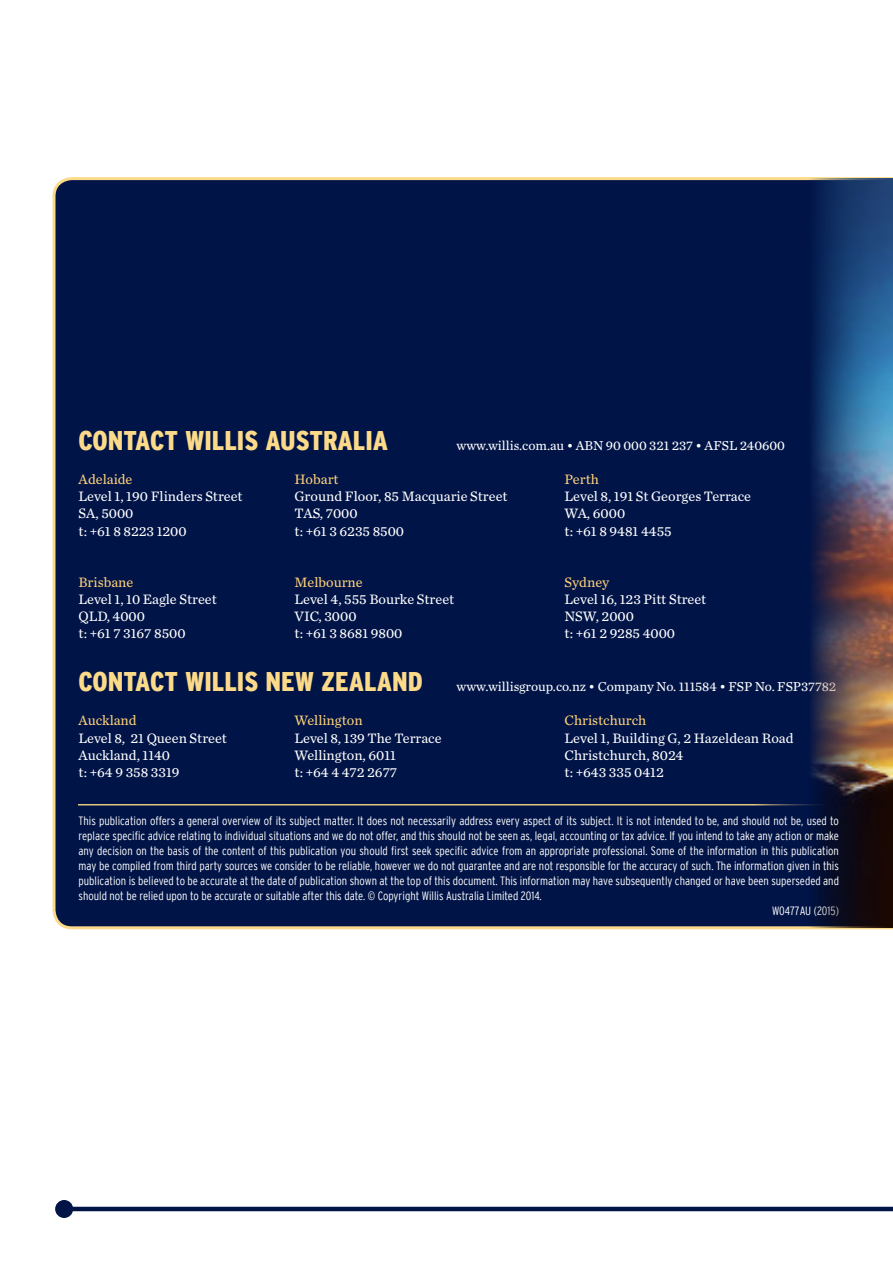
<style>
.page{position:relative;width:893px;height:1263px;background:#fff}
.page>*{position:absolute;margin:0;border:0;box-sizing:border-box;transform-origin:0 0}
.t1{font:900 condensed 27px "Interstate";color:#fcda89}
.t2{font:14.25px "Chronicle Text G2";color:#fff}
.t3{font:14.25px "Chronicle Text G2";color:#fed17b}
.t4{font:13.5px "Chronicle Text G2";color:#fff}
.t5{font:300 condensed 12px/15px "Interstate";color:#fff;text-align:justify}
.s1{font-family:"Interstate";font-weight:900;font-stretch:condensed;font-size:27px;color:#fcda89}
</style>
<div class="page">
<div style="left:52px;top:177px;width:841px;height:753px;background:#001447"></div>
<hr style="left:64px;top:1207px;width:829px;height:4px;background:#001447">
<div style="left:55px;top:1200px;width:18px;height:18px;background:#001447;border-radius:50%"></div>
<hr style="left:78px;top:804px;width:761px;height:1px;background:#fcda89">
<img style="left:809px;top:179px;width:84px;height:749px">
<p class="t1" style="left:79px;top:426px;width:311px">CONTACT WILLIS AUSTRALIA</p>
<p class="t4" style="left:457px;top:437px;width:330px">www.willis.com.au • ABN 90 000 321 237 • AFSL 240600</p>
<p class="t3" style="left:79px;top:470px;width:55px">Adelaide</p>
<p class="t3" style="left:295px;top:470px;width:46px">Hobart</p>
<p class="t3" style="left:565px;top:470px;width:36px">Perth</p>
<p class="t2" style="left:79px;top:488px;width:166px">Level 1, 190 Flinders Street</p>
<p class="t2" style="left:295px;top:488px;width:214px">Ground Floor, 85 Macquarie Street</p>
<p class="t2" style="left:565px;top:488px;width:188px">Level 8, 191 St Georges Terrace</p>
<p class="t2" style="left:79px;top:505px;width:56px">SA, 5000</p>
<p class="t2" style="left:295px;top:505px;width:65px">TAS, 7000</p>
<p class="t2" style="left:565px;top:505px;width:62px">WA, 6000</p>
<p class="t2" style="left:79px;top:522px;width:110px">t: +61 8 8223 1200</p>
<p class="t2" style="left:295px;top:522px;width:111px">t: +61 3 6235 8500</p>
<p class="t2" style="left:565px;top:522px;width:109px">t: +61 8 9481 4455</p>
<p class="t3" style="left:79px;top:573px;width:56px">Brisbane</p>
<p class="t3" style="left:295px;top:573px;width:70px">Melbourne</p>
<p class="t3" style="left:565px;top:573px;width:46px">Sydney</p>
<p class="t2" style="left:79px;top:590px;width:140px">Level 1, 10 Eagle Street</p>
<p class="t2" style="left:295px;top:590px;width:161px">Level 4, 555 Bourke Street</p>
<p class="t2" style="left:565px;top:590px;width:143px">Level 16, 123 Pitt Street</p>
<p class="t2" style="left:79px;top:607px;width:68px">QLD, 4000</p>
<p class="t2" style="left:295px;top:607px;width:64px">VIC, 3000</p>
<p class="t2" style="left:565px;top:607px;width:71px">NSW, 2000</p>
<p class="t2" style="left:79px;top:624px;width:109px">t: +61 7 3167 8500</p>
<p class="t2" style="left:295px;top:624px;width:109px">t: +61 3 8681 9800</p>
<p class="t2" style="left:565px;top:624px;width:112px">t: +61 2 9285 4000</p>
<p class="t4" style="left:79px;top:678px;width:759px"><span class="s1">CONTACT WILLIS NEW ZEALAND</span> www.willisgroup.co.nz • Company No. 111584 • FSP No. FSP37782</p>
<p class="t3" style="left:79px;top:712px;width:60px">Auckland</p>
<p class="t3" style="left:295px;top:712px;width:70px">Wellington</p>
<p class="t3" style="left:565px;top:712px;width:83px">Christchurch</p>
<p class="t2" style="left:79px;top:729px;width:150px">Level 8, 21 Queen Street</p>
<p class="t2" style="left:295px;top:729px;width:149px">Level 8, 139 The Terrace</p>
<p class="t2" style="left:565px;top:729px;width:230px">Level 1, Building G, 2 Hazeldean Road</p>
<p class="t2" style="left:79px;top:746px;width:93px">Auckland, 1140</p>
<p class="t2" style="left:295px;top:746px;width:103px">Wellington, 6011</p>
<p class="t2" style="left:565px;top:746px;width:120px">Christchurch, 8024</p>
<p class="t2" style="left:79px;top:763px;width:103px">t: +64 9 358 3319</p>
<p class="t2" style="left:295px;top:763px;width:104px">t: +64 4 472 2677</p>
<p class="t2" style="left:565px;top:763px;width:101px">t: +643 335 0412</p>
<p class="t5" style="left:79px;top:813px;width:762px">This publication offers a general overview of its subject matter. It does not necessarily address every aspect of its subject. It is not intended to be, and should not be, used to replace specific advice relating to individual situations and we do not offer, and this should not be seen as, legal, accounting or tax advice. If you intend to take any action or make any decision on the basis of the content of this publication you should first seek specific advice from an appropriate professional. Some of the information in this publication may be compiled from third party sources we consider to be reliable, however we do not guarantee and are not responsible for the accuracy of such. The information given in this publication is believed to be accurate at the date of publication shown at the top of this document. This information may have subsequently changed or have been superseded and should not be relied upon to be accurate or suitable after this date. © Copyright Willis Australia Limited 2014.</p>
<p class="t5" style="left:772px;top:903px;width:68px">W0477AU (2015)</p>
</div>
